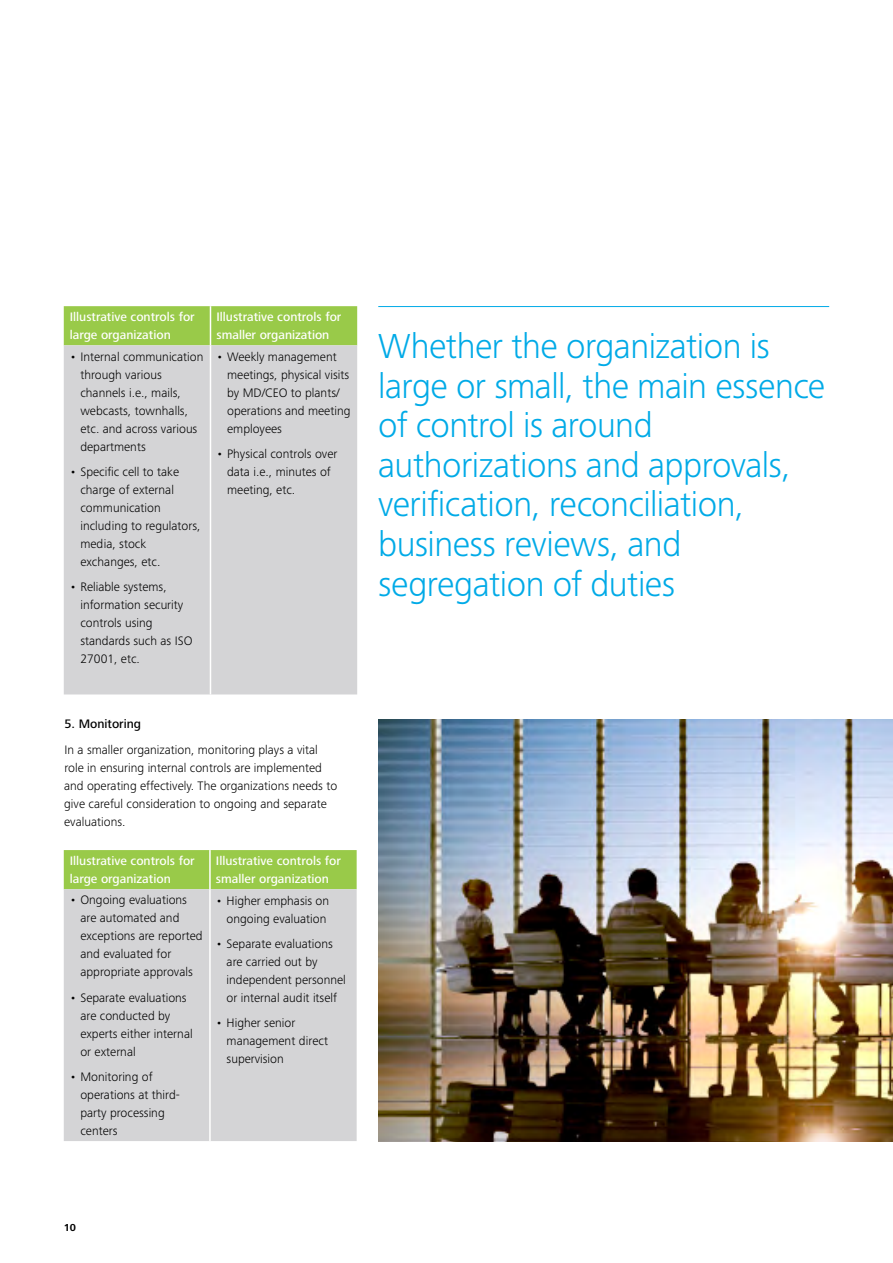
<style>
.page{position:relative;width:893px;height:1263px;background:#fff}
.page>*{position:absolute;margin:0;border:0;box-sizing:border-box;transform-origin:0 0}
.t1{font:300 36px/39.6px "Frutiger Next Pro";letter-spacing:-.015em;color:#00aae7}
.t2{font:300 12.75px/18px "Frutiger Next Pro";color:#000}
.t3{font:500 12.75px/18px "Frutiger Next Pro";color:#fff}
.t4{font:500 12.75px "Frutiger Next Pro";color:#000}
.t5{font:700 10.5px "Frutiger Next Pro";color:#000}
</style>
<div class="page">
<div style="left:64px;top:850px;width:293px;height:39px;background:#99ca49"></div>
<div style="left:64px;top:889px;width:293px;height:252px;background:#d4d4d6"></div>
<hr style="left:209px;top:850px;width:2px;height:39px;background:#fff">
<hr style="left:209px;top:889px;width:2px;height:252px;background:#fff">
<div style="left:64px;top:306px;width:293px;height:39px;background:#99ca49"></div>
<div style="left:64px;top:345px;width:293px;height:349px;background:#d4d4d6"></div>
<hr style="left:210px;top:306px;width:1px;height:39px;background:#fff">
<hr style="left:210px;top:345px;width:1px;height:349px;background:#fff">
<hr style="left:378px;top:306px;width:451px;height:1px;background:#00aae7">
<img style="left:378px;top:719px;width:515px;height:422px">
<p class="t3" style="left:70px;top:308px;width:126px">Illustrative controls for large organization</p>
<p class="t3" style="left:216px;top:308px;width:126px">Illustrative controls for smaller organization</p>
<p class="t2" style="left:80px;top:347px;width:125px;text-indent:-11px">• Internal communication through various channels i.e., mails, webcasts, townhalls, etc. and across various departments</p>
<p class="t2" style="left:80px;top:463px;width:122px;text-indent:-11px">• Specific cell to take charge of external communication including to regulators, media, stock exchanges, etc.</p>
<p class="t2" style="left:80px;top:578px;width:114px;text-indent:-11px">• Reliable systems, information security controls using standards such as ISO<br>27001, etc.</p>
<p class="t2" style="left:227px;top:347px;width:125px;text-indent:-11px">• Weekly management meetings, physical visits by MD/CEO to plants/ operations and meeting employees</p>
<p class="t2" style="left:227px;top:445px;width:112px;text-indent:-11px">• Physical controls over data i.e., minutes of meeting, etc.</p>
<p class="t4" style="left:64px;top:717px;width:78px">5. Monitoring</p>
<p class="t2" style="left:64px;top:740px;width:275px">In a smaller organization, monitoring plays a vital role in ensuring internal controls are implemented and operating effectively. The organizations needs to give careful consideration to ongoing and separate evaluations.</p>
<p class="t3" style="left:70px;top:852px;width:126px">Illustrative controls for large organization</p>
<p class="t3" style="left:216px;top:852px;width:126px">Illustrative controls for smaller organization</p>
<p class="t2" style="left:80px;top:891px;width:124px;text-indent:-11px">• Ongoing evaluations are automated and exceptions are reported and evaluated for appropriate approvals</p>
<p class="t2" style="left:80px;top:988px;width:114px;text-indent:-11px">• Separate evaluations are conducted by experts either internal or external</p>
<p class="t2" style="left:80px;top:1068px;width:101px;text-indent:-11px">• Monitoring of operations at third&shy;party processing centers</p>
<p class="t2" style="left:216px;top:891px;width:115px;text-align:right">• Higher emphasis on ongoing evaluation</p>
<p class="t2" style="left:227px;top:934px;width:121px;text-indent:-11px">• Separate evaluations are carried out by independent personnel or internal audit itself</p>
<p class="t2" style="left:227px;top:1014px;width:103px;text-indent:-11px">• Higher senior management direct supervision</p>
<h1 class="t1" style="left:378px;top:326px;width:448px">Whether the organization is large or small, the main essence of control is around authorizations and approvals, verification, reconciliation, business reviews, and segregation of duties</h1>
<p class="t5" style="left:64px;top:1221px;width:14px">10</p>
</div>
